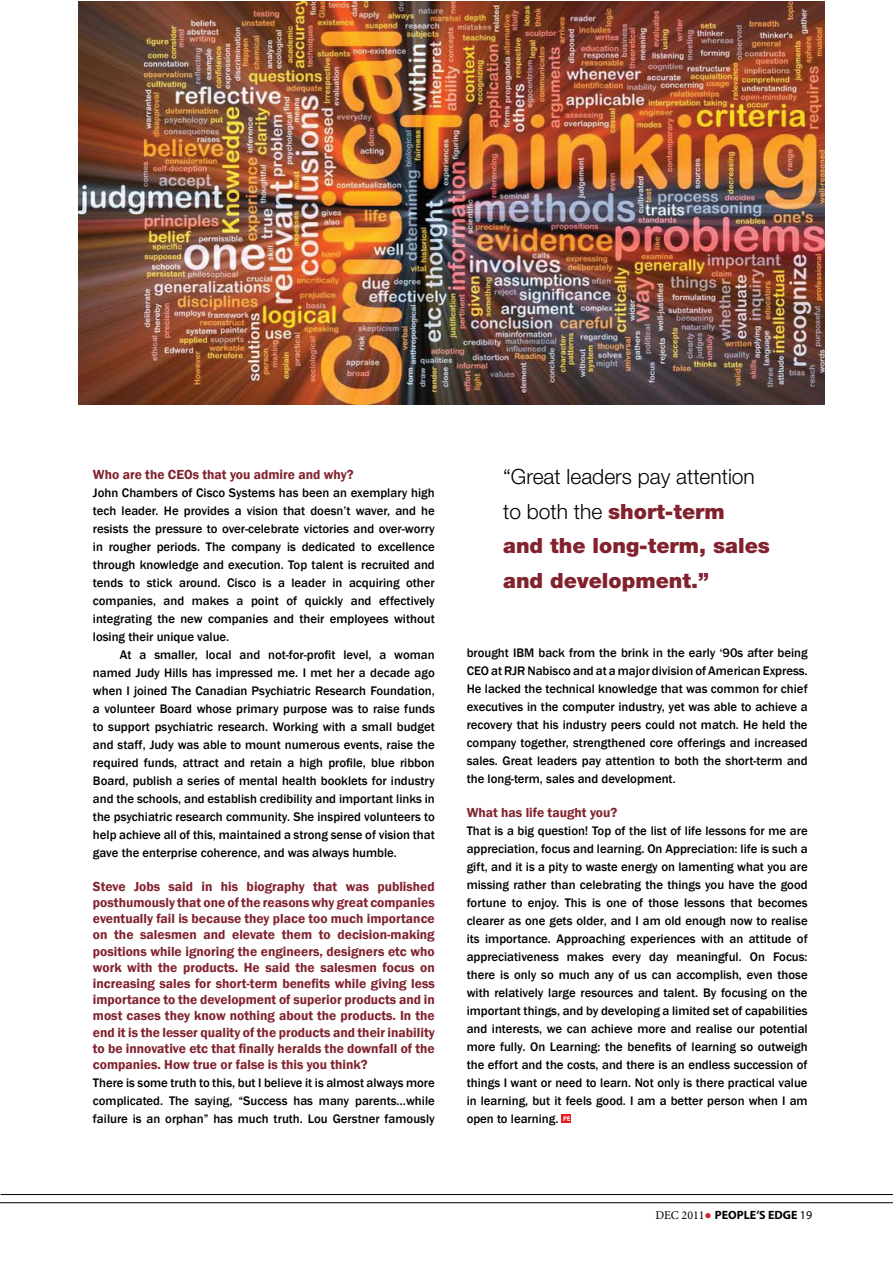
<style>
.page{position:relative;width:893px;height:1263px;background:#fff}
.page>*{position:absolute;margin:0;border:0;box-sizing:border-box;transform-origin:0 0}
.t1{font:900 21px/34.5px "Helvetica Neue LT Std";color:#81222d}
.t2{font:600 13.5px/16.2px "Franklin Gothic";color:#81222d;text-align:justify}
.t3{font:500 12.75px/18px "Franklin Gothic";color:#000;text-align:justify}
.t4{font:700 12px "Myriad Pro";color:#000}
.s1{font-weight:300;color:#000}
.s2{font-family:"Minion Pro";font-weight:400}
.s3{font-family:"Franklin Gothic";font-weight:800;color:#d2232a}
.s4{font-weight:400}
</style>
<div class="page">
<hr style="left:1px;top:1194px;width:891px;height:1px;background:#000">
<hr style="left:0;top:1202px;width:892px;height:1px;background:#000">
<img style="left:78px;top:1px;width:747px;height:403px">
<div style="left:562px;top:1114px;width:9px;height:9px;background:#ed1c24"></div>
<svg style="left:563px;top:1116px;width:7px;height:5px"></svg>
<p class="t2" style="left:93px;top:466px;width:262px">Who are the CEOs that you admire and why?</p>
<p class="t3" style="left:93px;top:483px;width:343px">John Chambers of Cisco Systems has been an exemplary high tech leader. He provides a vision that doesn’t waver, and he resists the pressure to over-celebrate victories and over-worry in rougher periods. The company is dedicated to excellence through knowledge and execution. Top talent is recruited and tends to stick around. Cisco is a leader in acquiring other companies, and makes a point of quickly and effectively integrating the new companies and their employees without losing their unique value.</p>
<p class="t3" style="left:93px;top:645px;width:343px;text-indent:27px">At a smaller, local and not-for-profit level, a woman named Judy Hills has impressed me. I met her a decade ago when I joined The Canadian Psychiatric Research Foundation, a volunteer Board whose primary purpose was to raise funds to support psychiatric research. Working with a small budget and staff, Judy was able to mount numerous events, raise the required funds, attract and retain a high profile, blue ribbon Board, publish a series of mental health booklets for industry and the schools, and establish credibility and important links in the psychiatric research community. She inspired volunteers to help achieve all of this, maintained a strong sense of vision that gave the enterprise coherence, and was always humble.</p>
<p class="t2" style="left:93px;top:878px;width:343px">Steve Jobs said in his biography that was published posthumously that one of the reasons why great companies eventually fail is because they place too much importance on the salesmen and elevate them to decision-making positions while ignoring the engineers, designers etc who work with the products. He said the salesmen focus on increasing sales for short-term benefits while giving less importance to the development of superior products and in most cases they know nothing about the products. In the end it is the lesser quality of the products and their inability to be innovative etc that finally heralds the downfall of the companies. How true or false is this you think?</p>
<p class="t3" style="left:93px;top:1073px;width:343px">There is some truth to this, but I believe it is almost always more complicated. The saying, “Success has many parents…while failure is an orphan” has much truth. Lou Gerstner famously</p>
<h1 class="t1" style="left:503px;top:459px;width:268px"><span class="s1">“Great leaders pay attention to both the</span> short-term and the long-term, sales and development.”</h1>
<p class="t3" style="left:467px;top:643px;width:342px">brought IBM back from the brink in the early ‘90s after being CEO at RJR Nabisco and at a major division of American Express.<br>He lacked the technical knowledge that was common for chief executives in the computer industry, yet was able to achieve a recovery that his industry peers could not match. He held the company together, strengthened core offerings and increased sales. Great leaders pay attention to both the short-term and the long-term, sales and development.</p>
<p class="t2" style="left:467px;top:804px;width:152px">What has life taught you?</p>
<p class="t3" style="left:467px;top:821px;width:343px">That is a big question! Top of the list of life lessons for me are appreciation, focus and learning. On Appreciation: life is such a gift, and it is a pity to waste energy on lamenting what you are missing rather than celebrating the things you have the good fortune to enjoy. This is one of those lessons that becomes clearer as one gets older, and I am old enough now to realise its importance. Approaching experiences with an attitude of appreciativeness makes every day meaningful. On Focus: there is only so much any of us can accomplish, even those with relatively large resources and talent. By focusing on the important things, and by developing a limited set of capabilities and interests, we can achieve more and realise our potential more fully. On Learning: the benefits of learning so outweigh the effort and the costs, and there is an endless succession of things I want or need to learn. Not only is there practical value in learning, but it feels good. I am a better person when I am open to learning.</p>
<p class="t4" style="left:655px;top:1207px;width:158px"><span class="s2">DEC 2011</span><span class="s3">●</span> PEOPLE’S EDGE <span class="s4">19</span></p>
</div>
